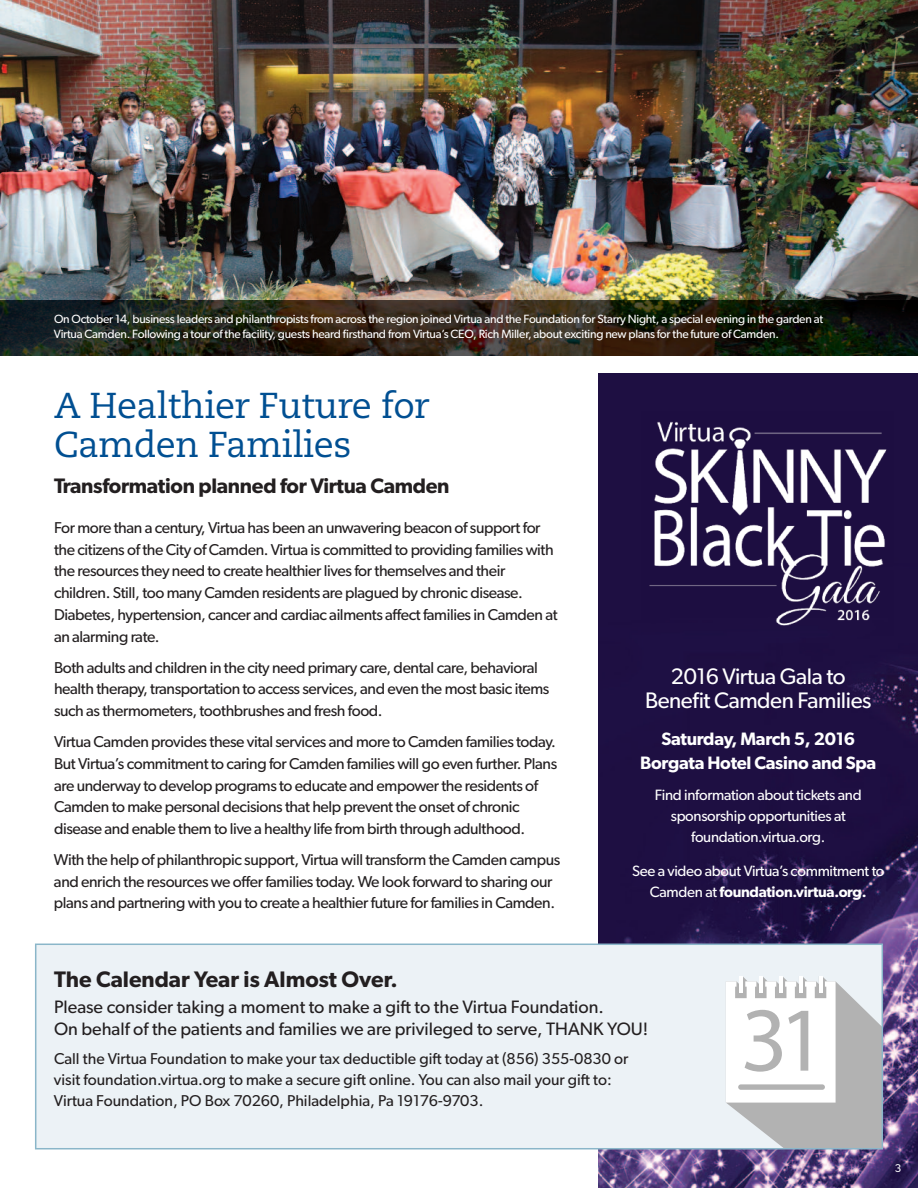
<style>
.page{position:relative;width:918px;height:1188px;background:#fff}
.page>*{position:absolute;margin:0;border:0;box-sizing:border-box;transform-origin:0 0}
.t1{font:36px/39px "Caecilia LT Std";letter-spacing:-.015em;color:#004f92}
.t2{font:22.5px/24px "Gibson";letter-spacing:-.02em;color:#fff;text-align:center}
.t3{font:600 22.5px "Gibson";color:#231f20}
.t4{font:600 21px "Gibson";letter-spacing:-.015em;color:#231f20}
.t5{font:18px/22.5px "Gibson";color:#231f20}
.t6{font:600 18px/24px "Gibson";letter-spacing:-.015em;color:#fff;text-align:center}
.t7{font:15.75px/21.8px "Gibson";letter-spacing:-.025em;color:#231f20}
.t8{font:15.75px/21px "Gibson";color:#231f20}
.t9{font:15px/21px "Gibson";letter-spacing:-.02em;color:#fff;text-align:center}
.t10{font:12px/15px "Gibson";letter-spacing:-.02em;color:#fff}
.t11{font:11.25px "Gibson";color:#fff}
.s1{font-weight:600}
</style>
<div class="page">
<img style="left:0;top:0;width:918px;height:301px">
<img style="left:0;top:301px;width:918px;height:54px">
<img style="left:599px;top:374px;width:319px;height:814px">
<div style="left:36px;top:945px;width:846px;height:203px;background:#ecf2f6"></div>
<svg style="left:726px;top:976px;width:154px;height:170px;background:#d8d8d9"></svg>
<hr style="left:819px;top:976px;width:3px;height:16px;background:#fff">
<div style="left:35px;top:944px;width:848px;height:205px;border:2px solid #8ab6c9"></div>
<img style="left:642px;top:412px;width:251px;height:224px">
<p class="t10" style="left:54px;top:313px;width:771px">On October 14, business leaders and philanthropists from across the region joined Virtua and the Foundation for Starry Night, a special evening in the garden at<br>Virtua Camden. Following a tour of the facility, guests heard firsthand from Virtua’s CEO, Rich Miller, about exciting new plans for the future of Camden.</p>
<h1 class="t1" style="left:54px;top:389px;width:377px">A Healthier Future for<br>Camden Families</h1>
<h3 class="t4" style="left:54px;top:479px;width:397px">Transformation planned for Virtua Camden</h3>
<p class="t7" style="left:54px;top:518px;width:505px">For more than a century, Virtua has been an unwavering beacon of support for the citizens of the City of Camden. Virtua is committed to providing families with the resources they need to create healthier lives for themselves and their children. Still, too many Camden residents are plagued by chronic disease.<br>Diabetes, hypertension, cancer and cardiac ailments affect families in Camden at an alarming rate.</p>
<p class="t7" style="left:54px;top:658px;width:497px">Both adults and children in the city need primary care, dental care, behavioral health therapy, transportation to access services, and even the most basic items such as thermometers, toothbrushes and fresh food.</p>
<p class="t7" style="left:54px;top:732px;width:505px">Virtua Camden provides these vital services and more to Camden families today.<br>But Virtua’s commitment to caring for Camden families will go even further. Plans are underway to develop programs to educate and empower the residents of Camden to make personal decisions that help prevent the onset of chronic disease and enable them to live a healthy life from birth through adulthood.</p>
<p class="t7" style="left:54px;top:850px;width:508px">With the help of philanthropic support, Virtua will transform the Camden campus and enrich the resources we offer families today. We look forward to sharing our plans and partnering with you to create a healthier future for families in Camden.</p>
<h2 class="t2" style="left:645px;top:666px;width:228px">2016 Virtua Gala to<br>Benefit Camden Families</h2>
<p class="t6" style="left:640px;top:728px;width:238px">Saturday, March 5, 2016<br>Borgata Hotel Casino and Spa</p>
<p class="t9" style="left:655px;top:786px;width:209px">Find information about tickets and sponsorship opportunities at foundation.virtua.org.</p>
<p class="t9" style="left:632px;top:862px;width:254px">See a video about Virtua’s commitment to<br>Camden at <span class="s1">foundation.virtua.org.</span></p>
<h2 class="t3" style="left:54px;top:971px;width:345px">The Calendar year is almost over.</h2>
<p class="t5" style="left:54px;top:997px;width:596px">Please consider taking a moment to make a gift to the Virtua Foundation.<br>On behalf of the patients and families we are privileged to serve, THANK YOU!</p>
<p class="t8" style="left:54px;top:1050px;width:576px">Call the Virtua Foundation to make your tax deductible gift today at (856) 355-0830 or visit foundation.virtua.org to make a secure gift online. You can also mail your gift to:<br>Virtua Foundation, PO Box 70260, Philadelphia, Pa 19176-9703.</p>
<p class="t11" style="left:895px;top:1164px;width:8px">3</p>
</div>
